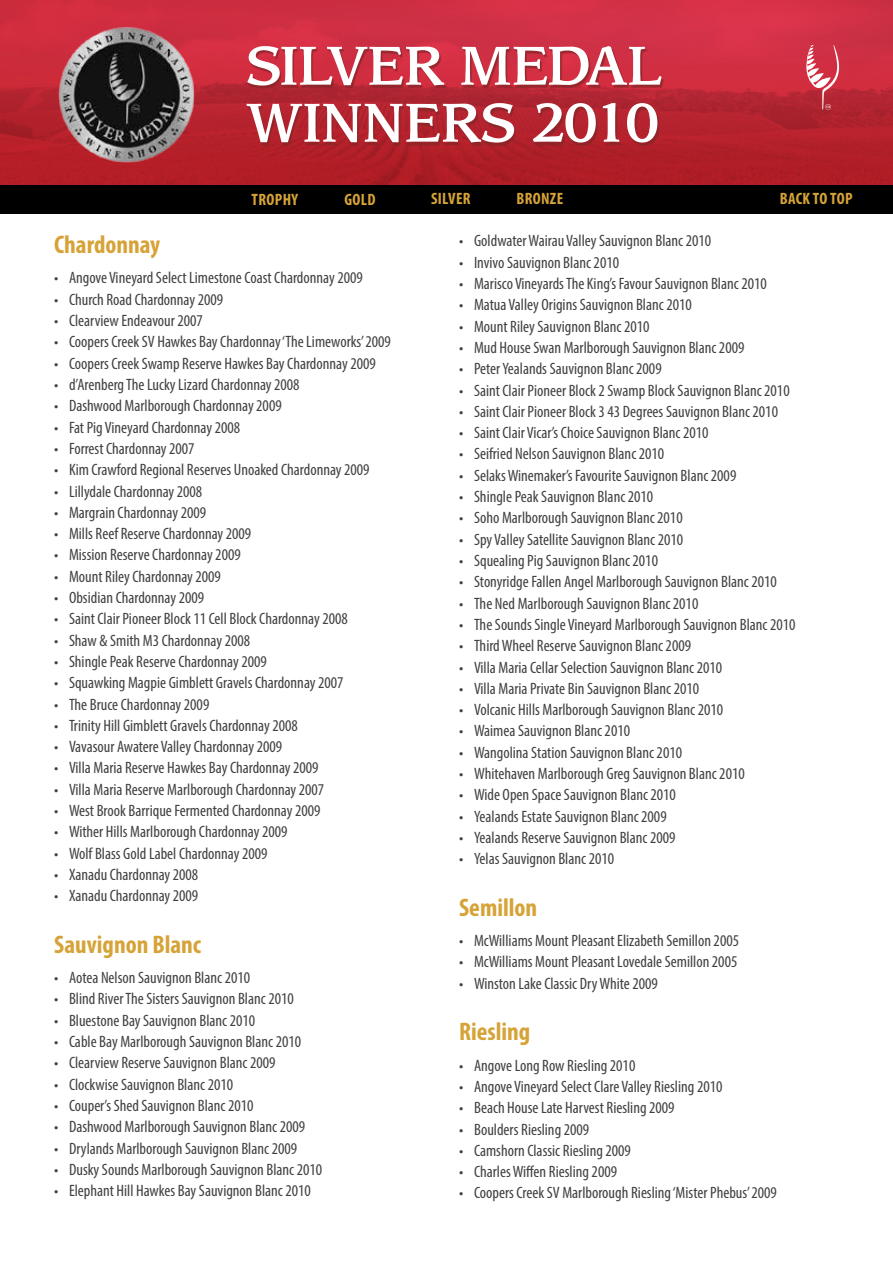
<style>
.page{position:relative;width:893px;height:1263px;background:#fff}
.page>*{position:absolute;margin:0;border:0;box-sizing:border-box;transform-origin:0 0}
.t1{font:57px/57px "Sling";color:#fff}
.t2{font:700 condensed 25.5px "Myriad Pro";color:#d6a338}
.t3{font:condensed 16.5px "Myriad Pro";color:#414042}
.t4{font:700 condensed 16.5px "Myriad Pro";letter-spacing:.02em;color:#d6a338}
</style>
<div class="page">
<img style="left:0;top:0;width:893px;height:185px">
<svg style="left:806px;top:45px;width:34px;height:65px;background:#d05563"></svg>
<img style="left:54px;top:22px;width:144px;height:144px">
<div style="left:0;top:185px;width:893px;height:29px;background:#000"></div>
<div style="left:248px;top:49px;width:415px;height:97px;background:#872629;opacity:.75"></div>
<h1 class="t1" style="left:246px;top:42px;width:416px">SILVER MEDAL<br>WINNERS 2010</h1>
<p class="t4" style="left:252px;top:189px;width:48px">TROPHY</p>
<p class="t4" style="left:345px;top:189px;width:33px">GOLD</p>
<p class="t4" style="left:431px;top:188px;width:41px">SILVER</p>
<p class="t4" style="left:516px;top:188px;width:48px">BRONZE</p>
<p class="t4" style="left:780px;top:188px;width:74px">BACK TO TOP</p>
<h2 class="t2" style="left:54px;top:229px;width:108px">Chardonnay</h2>
<p class="t3" style="left:54px;top:268px;width:310px">• Angove Vineyard Select Limestone Coast Chardonnay 2009</p>
<p class="t3" style="left:54px;top:289px;width:171px">• Church Road Chardonnay 2009</p>
<p class="t3" style="left:54px;top:311px;width:150px">• Clearview Endeavour 2007</p>
<p class="t3" style="left:54px;top:332px;width:338px">• Coopers Creek SV Hawkes Bay Chardonnay ‘The Limeworks’ 2009</p>
<p class="t3" style="left:54px;top:353px;width:323px">• Coopers Creek Swamp Reserve Hawkes Bay Chardonnay 2009</p>
<p class="t3" style="left:54px;top:375px;width:247px">• d’Arenberg The Lucky Lizard Chardonnay 2008</p>
<p class="t3" style="left:54px;top:396px;width:229px">• Dashwood Marlborough Chardonnay 2009</p>
<p class="t3" style="left:54px;top:417px;width:188px">• Fat Pig Vineyard Chardonnay 2008</p>
<p class="t3" style="left:54px;top:438px;width:142px">• Forrest Chardonnay 2007</p>
<p class="t3" style="left:54px;top:460px;width:317px">• Kim Crawford Regional Reserves Unoaked Chardonnay 2009</p>
<p class="t3" style="left:54px;top:481px;width:150px">• Lillydale Chardonnay 2008</p>
<p class="t3" style="left:54px;top:502px;width:154px">• Margrain Chardonnay 2009</p>
<p class="t3" style="left:54px;top:524px;width:199px">• Mills Reef Reserve Chardonnay 2009</p>
<p class="t3" style="left:54px;top:545px;width:188px">• Mission Reserve Chardonnay 2009</p>
<p class="t3" style="left:54px;top:566px;width:168px">• Mount Riley Chardonnay 2009</p>
<p class="t3" style="left:54px;top:588px;width:152px">• Obsidian Chardonnay 2009</p>
<p class="t3" style="left:54px;top:609px;width:295px">• Saint Clair Pioneer Block 11 Cell Block Chardonnay 2008</p>
<p class="t3" style="left:54px;top:630px;width:198px">• Shaw &amp; Smith M3 Chardonnay 2008</p>
<p class="t3" style="left:54px;top:651px;width:214px">• Shingle Peak Reserve Chardonnay 2009</p>
<p class="t3" style="left:54px;top:673px;width:291px">• Squawking Magpie Gimblett Gravels Chardonnay 2007</p>
<p class="t3" style="left:54px;top:694px;width:157px">• The Bruce Chardonnay 2009</p>
<p class="t3" style="left:54px;top:715px;width:245px">• Trinity Hill Gimblett Gravels Chardonnay 2008</p>
<p class="t3" style="left:54px;top:737px;width:230px">• Vavasour Awatere Valley Chardonnay 2009</p>
<p class="t3" style="left:54px;top:758px;width:266px">• Villa Maria Reserve Hawkes Bay Chardonnay 2009</p>
<p class="t3" style="left:54px;top:779px;width:272px">• Villa Maria Reserve Marlborough Chardonnay 2007</p>
<p class="t3" style="left:54px;top:801px;width:268px">• West Brook Barrique Fermented Chardonnay 2009</p>
<p class="t3" style="left:54px;top:822px;width:235px">• Wither Hills Marlborough Chardonnay 2009</p>
<p class="t3" style="left:54px;top:843px;width:215px">• Wolf Blass Gold Label Chardonnay 2009</p>
<p class="t3" style="left:54px;top:864px;width:146px">• Xanadu Chardonnay 2008</p>
<p class="t3" style="left:54px;top:886px;width:146px">• Xanadu Chardonnay 2009</p>
<h2 class="t2" style="left:54px;top:928px;width:149px">Sauvignon Blanc</h2>
<p class="t3" style="left:54px;top:968px;width:198px">• Aotea Nelson Sauvignon Blanc 2010</p>
<p class="t3" style="left:54px;top:989px;width:241px">• Blind River The Sisters Sauvignon Blanc 2010</p>
<p class="t3" style="left:54px;top:1010px;width:203px">• Bluestone Bay Sauvignon Blanc 2010</p>
<p class="t3" style="left:54px;top:1032px;width:249px">• Cable Bay Marlborough Sauvignon Blanc 2010</p>
<p class="t3" style="left:54px;top:1053px;width:223px">• Clearview Reserve Sauvignon Blanc 2009</p>
<p class="t3" style="left:54px;top:1074px;width:181px">• Clockwise Sauvignon Blanc 2010</p>
<p class="t3" style="left:54px;top:1095px;width:201px">• Couper’s Shed Sauvignon Blanc 2010</p>
<p class="t3" style="left:54px;top:1117px;width:253px">• Dashwood Marlborough Sauvignon Blanc 2009</p>
<p class="t3" style="left:54px;top:1138px;width:245px">• Drylands Marlborough Sauvignon Blanc 2009</p>
<p class="t3" style="left:54px;top:1159px;width:270px">• Dusky Sounds Marlborough Sauvignon Blanc 2010</p>
<p class="t3" style="left:54px;top:1181px;width:258px">• Elephant Hill Hawkes Bay Sauvignon Blanc 2010</p>
<p class="t3" style="left:459px;top:231px;width:254px">• Goldwater Wairau Valley Sauvignon Blanc 2010</p>
<p class="t3" style="left:459px;top:252px;width:162px">• Invivo Sauvignon Blanc 2010</p>
<p class="t3" style="left:459px;top:274px;width:309px">• Marisco Vineyards The King’s Favour Sauvignon Blanc 2010</p>
<p class="t3" style="left:459px;top:295px;width:234px">• Matua Valley Origins Sauvignon Blanc 2010</p>
<p class="t3" style="left:459px;top:316px;width:192px">• Mount Riley Sauvignon Blanc 2010</p>
<p class="t3" style="left:459px;top:337px;width:287px">• Mud House Swan Marlborough Sauvignon Blanc 2009</p>
<p class="t3" style="left:459px;top:359px;width:204px">• Peter Yealands Sauvignon Blanc 2009</p>
<p class="t3" style="left:459px;top:380px;width:332px">• Saint Clair Pioneer Block 2 Swamp Block Sauvignon Blanc 2010</p>
<p class="t3" style="left:459px;top:401px;width:320px">• Saint Clair Pioneer Block 3 43 Degrees Sauvignon Blanc 2010</p>
<p class="t3" style="left:459px;top:423px;width:251px">• Saint Clair Vicar’s Choice Sauvignon Blanc 2010</p>
<p class="t3" style="left:459px;top:444px;width:207px">• Seifried Nelson Sauvignon Blanc 2010</p>
<p class="t3" style="left:459px;top:465px;width:279px">• Selaks Winemaker’s Favourite Sauvignon Blanc 2009</p>
<p class="t3" style="left:459px;top:487px;width:196px">• Shingle Peak Sauvignon Blanc 2010</p>
<p class="t3" style="left:459px;top:508px;width:225px">• Soho Marlborough Sauvignon Blanc 2010</p>
<p class="t3" style="left:459px;top:529px;width:226px">• Spy Valley Satellite Sauvignon Blanc 2010</p>
<p class="t3" style="left:459px;top:550px;width:200px">• Squealing Pig Sauvignon Blanc 2010</p>
<p class="t3" style="left:459px;top:572px;width:319px">• Stonyridge Fallen Angel Marlborough Sauvignon Blanc 2010</p>
<p class="t3" style="left:459px;top:593px;width:241px">• The Ned Marlborough Sauvignon Blanc 2010</p>
<p class="t3" style="left:459px;top:614px;width:338px">• The Sounds Single Vineyard Marlborough Sauvignon Blanc 2010</p>
<p class="t3" style="left:459px;top:636px;width:234px">• Third Wheel Reserve Sauvignon Blanc 2009</p>
<p class="t3" style="left:459px;top:657px;width:265px">• Villa Maria Cellar Selection Sauvignon Blanc 2010</p>
<p class="t3" style="left:459px;top:678px;width:242px">• Villa Maria Private Bin Sauvignon Blanc 2010</p>
<p class="t3" style="left:459px;top:700px;width:266px">• Volcanic Hills Marlborough Sauvignon Blanc 2010</p>
<p class="t3" style="left:459px;top:721px;width:173px">• Waimea Sauvignon Blanc 2010</p>
<p class="t3" style="left:459px;top:742px;width:225px">• Wangolina Station Sauvignon Blanc 2010</p>
<p class="t3" style="left:459px;top:763px;width:287px">• Whitehaven Marlborough Greg Sauvignon Blanc 2010</p>
<p class="t3" style="left:459px;top:785px;width:218px">• Wide Open Space Sauvignon Blanc 2010</p>
<p class="t3" style="left:459px;top:806px;width:209px">• Yealands Estate Sauvignon Blanc 2009</p>
<p class="t3" style="left:459px;top:827px;width:218px">• Yealands Reserve Sauvignon Blanc 2009</p>
<p class="t3" style="left:459px;top:849px;width:157px">• Yelas Sauvignon Blanc 2010</p>
<h2 class="t2" style="left:459px;top:891px;width:80px">Semillon</h2>
<p class="t3" style="left:459px;top:931px;width:282px">• McWilliams Mount Pleasant Elizabeth Semillon 2005</p>
<p class="t3" style="left:459px;top:952px;width:280px">• McWilliams Mount Pleasant Lovedale Semillon 2005</p>
<p class="t3" style="left:459px;top:973px;width:200px">• Winston Lake Classic Dry White 2009</p>
<h2 class="t2" style="left:459px;top:1016px;width:73px">Riesling</h2>
<p class="t3" style="left:459px;top:1055px;width:178px">• Angove Long Row Riesling 2010</p>
<p class="t3" style="left:459px;top:1076px;width:265px">• Angove Vineyard Select Clare Valley Riesling 2010</p>
<p class="t3" style="left:459px;top:1098px;width:217px">• Beach House Late Harvest Riesling 2009</p>
<p class="t3" style="left:459px;top:1119px;width:132px">• Boulders Riesling 2009</p>
<p class="t3" style="left:459px;top:1140px;width:173px">• Camshorn Classic Riesling 2009</p>
<p class="t3" style="left:459px;top:1162px;width:160px">• Charles Wiffen Riesling 2009</p>
<p class="t3" style="left:459px;top:1183px;width:319px">• Coopers Creek SV Marlborough Riesling ‘Mister Phebus’ 2009</p>
</div>
